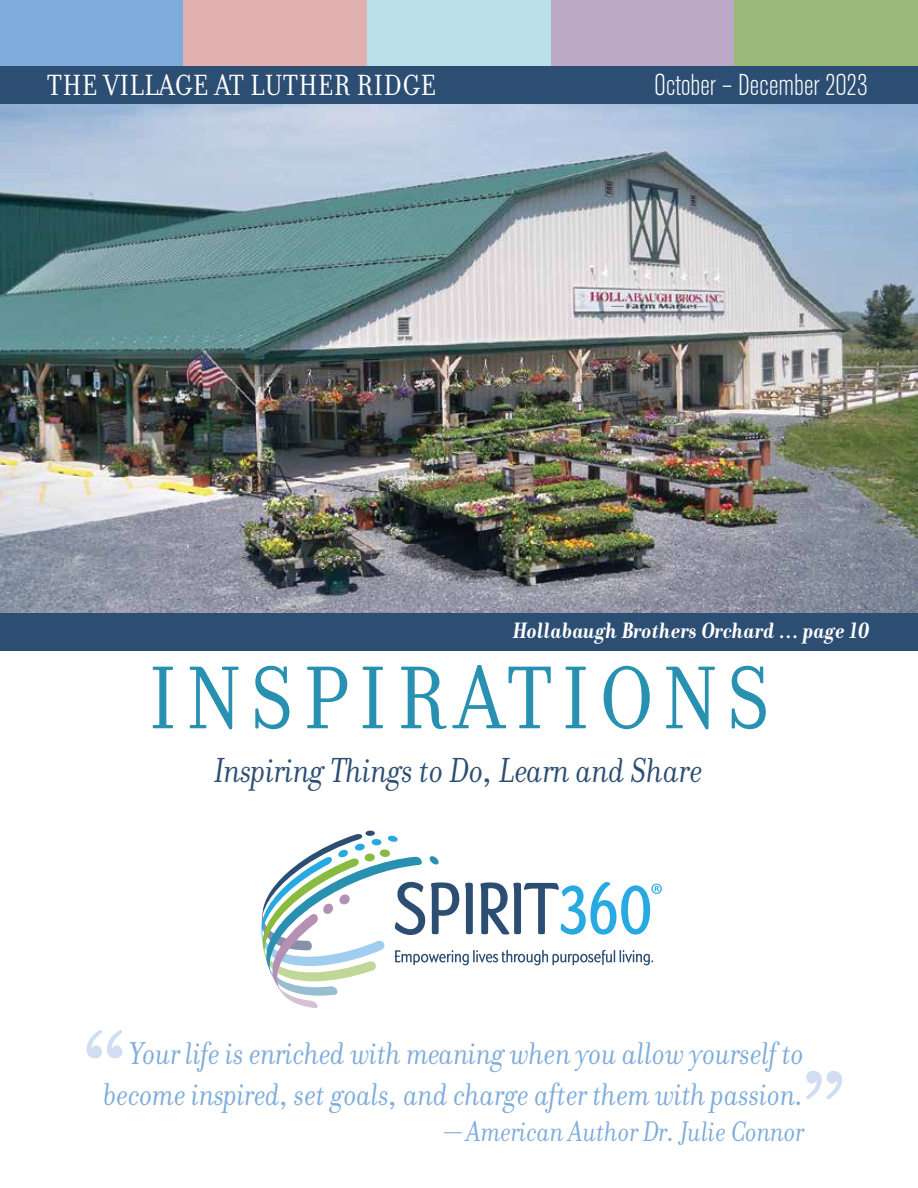
<style>
.page{position:relative;width:918px;height:1188px;background:#fff}
.page>*{position:absolute;margin:0;border:0;box-sizing:border-box;transform-origin:0 0}
.t1{font:italic 123.75px "Donatora";color:#d1def2}
.t2{font:96px "Donatora";letter-spacing:.09em;color:#2890b0}
.t3{font:italic 37.5px "Donatora";color:#2c4e73}
.t4{font:italic 34.05px/40.8px "Donatora";color:#7eacdc;text-align:right}
.t5{font:31.5px "Donatora";letter-spacing:.01em;color:#fff}
.t6{font:italic 30.6px "Donatora";color:#7eacdc}
.t7{font:300 condensed 30px "Akzidenz Grotesk BE";color:#fff}
.t8{font:italic 700 24px "Donatora";color:#fff}
</style>
<div class="page">
<img style="left:0;top:104px;width:918px;height:509px">
<svg style="left:262px;top:831px;width:400px;height:177px"></svg>
<div style="left:0;top:0;width:184px;height:66px;background:#7eacdc"></div>
<div style="left:184px;top:0;width:183px;height:66px;background:#e1b0b0"></div>
<div style="left:367px;top:0;width:184px;height:66px;background:#bce0e8"></div>
<div style="left:551px;top:0;width:183px;height:66px;background:#bba9c6"></div>
<div style="left:734px;top:0;width:184px;height:66px;background:#9bb97b"></div>
<div style="left:0;top:66px;width:918px;height:38px;background:#2c4e73"></div>
<div style="left:0;top:613px;width:918px;height:38px;background:#2c4e73"></div>
<p class="t5" style="left:47px;top:68px;width:390px">THE VILLAGE AT LUTHER RIDGE</p>
<p class="t7" style="left:654px;top:68px;width:215px">October – December 2023</p>
<p class="t8" style="left:513px;top:617px;width:359px">Hollabaugh Brothers Orchard ... page 10</p>
<h2 class="t2" style="left:148px;top:645px;width:624px">INSPIRATIONS</h2>
<p class="t3" style="left:215px;top:750px;width:490px">Inspiring Things to Do, Learn and Share</p>
<h1 class="t1" style="left:72px;top:1004px;width:53px">“</h1>
<p class="t4" style="left:103px;top:1033px;width:702px">Your life is enriched with meaning when you allow yourself to become inspired, set goals, and charge after them with passion.</p>
<p class="t6" style="left:444px;top:1115px;width:362px">— American Author Dr. Julie Connor</p>
<h1 class="t1" style="left:793px;top:1045px;width:54px">”</h1>
</div>
